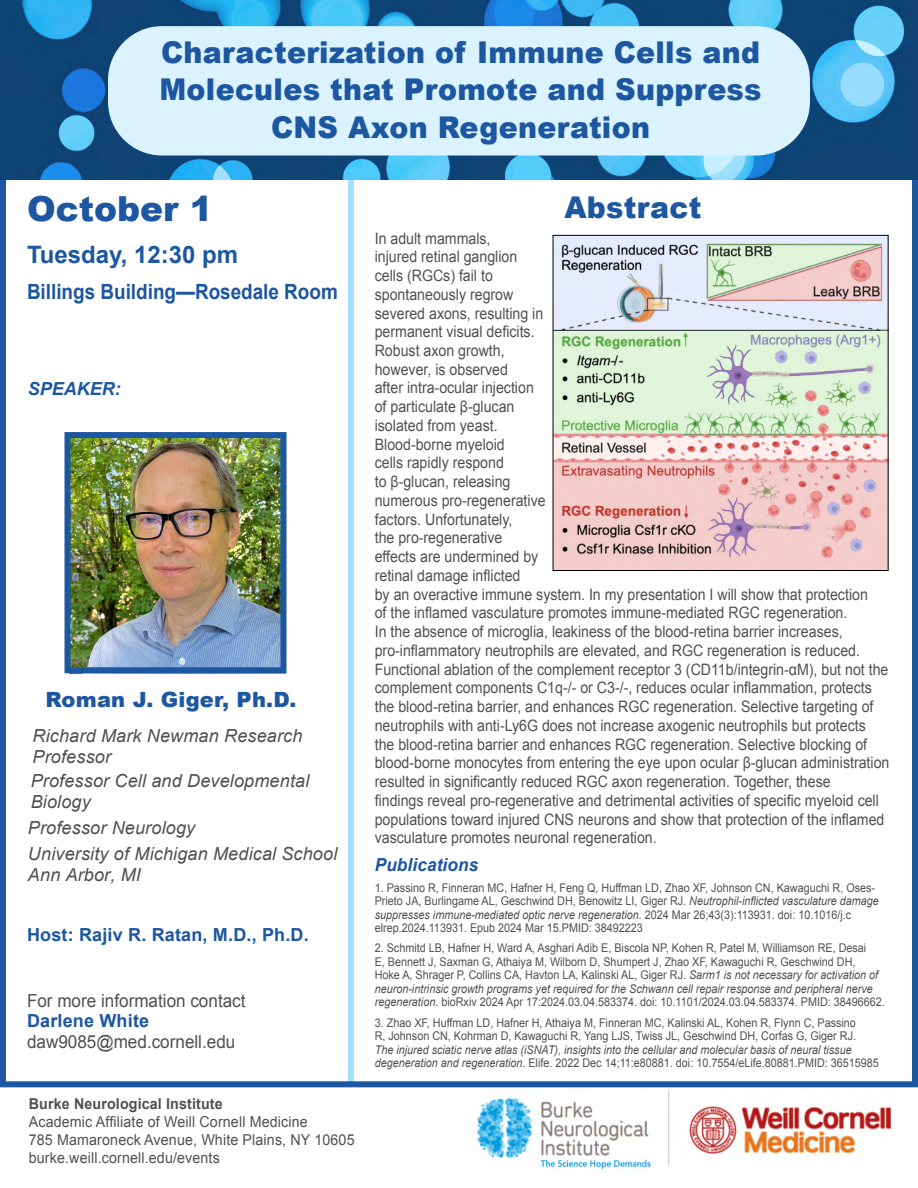
<style>
.page{position:relative;width:918px;height:1188px;background:#fff}
.page>*{position:absolute;margin:0;border:0;box-sizing:border-box;transform-origin:0 0}
.t1{font:900 34.5px "Arial";color:#1d56a1}
.t2{font:900 30px/37.5px "Arial";letter-spacing:.01em;color:#1d56a1;text-align:center;scale:.95 1}
.t3{font:700 24px "Arial";color:#1d56a1}
.t4{font:700 21px "Arial";color:#1d56a1;scale:.9 1}
.t5{font:900 21px "Arial";letter-spacing:.01em;color:#1d56a1}
.t6{font:italic 18px/21px "Arial";letter-spacing:.01em;color:#505050}
.t7{font:18px "Arial";color:#505050;scale:.95 1}
.t8{font:700 18px "Arial";letter-spacing:.01em;color:#1d56a1}
.t9{font:italic 700 18px "Arial";letter-spacing:.01em;color:#1d56a1;scale:.95 1}
.t10{font:700 18px "Arial";letter-spacing:.01em;color:#1d56a1}
.t11{font:italic 18px "Arial";letter-spacing:.01em;color:#505050}
.t12{font:italic 700 18px "Arial";letter-spacing:.01em;color:#1d56a1}
.t13{font:15.75px/18.8px "Arial";color:#505050;scale:.9 1}
.t14{font:15px/18px "Arial";letter-spacing:.01em;color:#505050;scale:.95 1}
.t15{font:700 15px "Arial";letter-spacing:.01em;color:#505050;scale:.95 1}
.t16{font:12px/13.5px "Arial";color:#505050;scale:.9 1}
.t17{font:italic 12px/13.5px "Arial";color:#505050;scale:.9 1}
.s1{font-style:italic}
.s2{font-style:normal}
</style>
<div class="page">
<div style="left:348px;top:175px;width:6px;height:907px;background:#a2e0fe"></div>
<div style="left:0;top:168px;width:918px;height:919px;border:6px solid #1d56a1"></div>
<img style="left:0;top:0;width:918px;height:179px">
<div style="left:108px;top:26px;width:702px;height:130px;background:#daf3fe;border-radius:54px"></div>
<img style="left:473px;top:1090px;width:419px;height:80px">
<img style="left:69px;top:439px;width:216px;height:235px">
<div style="left:64px;top:432px;width:222px;height:241px;border:6px solid #1d56a1"></div>
<img style="left:555px;top:237px;width:331px;height:332px">
<div style="left:553px;top:235px;width:335px;height:336px;border:1px solid #000"></div>
<h2 class="t2" style="left:159px;top:32px;width:635px">Characterization of Immune Cells and<br>Molecules that Promote and Suppress<br>CNS Axon Regeneration</h2>
<h1 class="t1" style="left:27px;top:184px;width:187px">October 1</h1>
<h3 class="t3" style="left:27px;top:239px;width:213px">Tuesday, 12:30 pm</h3>
<h3 class="t4" style="left:27px;top:278px;width:347px">Billings Building—Rosedale Room</h3>
<p class="t12" style="left:28px;top:377px;width:95px">SPEAKER:</p>
<h3 class="t5" style="left:46px;top:684px;width:252px">Roman J. Giger, Ph.D.</h3>
<p class="t6" style="left:33px;top:725px;width:271px">Richard Mark Newman Research<br>Professor</p>
<p class="t6" style="left:31px;top:770px;width:280px">Professor Cell and Developmental<br>Biology</p>
<p class="t6" style="left:28px;top:815px;width:311px;line-height:25.8px">Professor Neurology<br>University of Michigan Medical School</p>
<p class="t11" style="left:28px;top:863px;width:114px">Ann Arbor, MI</p>
<p class="t8" style="left:27px;top:922px;width:283px">Host: Rajiv R. Ratan, M.D., Ph.D.</p>
<p class="t7" style="left:27px;top:989px;width:232px">For more information contact</p>
<p class="t10" style="left:27px;top:1009px;width:124px">Darlene White</p>
<p class="t7" style="left:27px;top:1030px;width:221px">daw9085@med.cornell.edu</p>
<p class="t15" style="left:29px;top:1093px;width:206px">Burke Neurological Institute</p>
<p class="t14" style="left:29px;top:1113px;width:344px">Academic Affiliate of Weill Cornell Medicine<br>785 Mamaroneck Avenue, White Plains, NY 10605 burke.weill.cornell.edu/events</p>
<h2 class="t2" style="left:564px;top:188px;width:146px">Abstract</h2>
<p class="t13" style="left:375px;top:229px;width:573px">In adult mammals,<br>injured retinal ganglion<br>cells (RGCs) fail to<br>spontaneously regrow<br>severed axons, resulting in<br>permanent visual deficits.<br>Robust axon growth,<br>however, is observed<br>after intra-ocular injection<br>of particulate β-glucan<br>isolated from yeast.<br>Blood-borne myeloid<br>cells rapidly respond<br>to β-glucan, releasing<br>numerous pro-regenerative<br>factors. Unfortunately,<br>the pro-regenerative<br>effects are undermined by<br>retinal damage inflicted<br>by an overactive immune system. In my presentation I will show that protection<br>of the inflamed vasculature promotes immune-mediated RGC regeneration.<br>In the absence of microglia, leakiness of the blood-retina barrier increases, pro-inflammatory neutrophils are elevated, and RGC regeneration is reduced.<br>Functional ablation of the complement receptor 3 (CD11b/integrin-αM), but not the complement components C1q-/- or C3-/-, reduces ocular inflammation, protects the blood-retina barrier, and enhances RGC regeneration. Selective targeting of neutrophils with anti-Ly6G does not increase axogenic neutrophils but protects the blood-retina barrier and enhances RGC regeneration. Selective blocking of blood-borne monocytes from entering the eye upon ocular β-glucan administration resulted in significantly reduced RGC axon regeneration. Together, these<br>findings reveal pro-regenerative and detrimental activities of specific myeloid cell populations toward injured CNS neurons and show that protection of the inflamed vasculature promotes neuronal regeneration.</p>
<p class="t9" style="left:375px;top:853px;width:111px">Publications</p>
<p class="t16" style="left:375px;top:881px;width:562px">1. Passino R, Finneran MC, Hafner H, Feng Q, Huffman LD, Zhao XF, Johnson CN, Kawaguchi R, Oses-Prieto JA, Burlingame AL, Geschwind DH, Benowitz LI, Giger RJ. <span class="s1">Neutrophil-inflicted vasculature damage suppresses immune-mediated optic nerve regeneration.</span> 2024 Mar 26;43(3):113931. doi: 10.1016/j.c elrep.2024.113931. Epub 2024 Mar 15.PMID: 38492223</p>
<p class="t16" style="left:375px;top:941px;width:568px">2. Schmitd LB, Hafner H, Ward A, Asghari Adib E, Biscola NP, Kohen R, Patel M, Williamson RE, Desai<br>E, Bennett J, Saxman G, Athaiya M, Wilborn D, Shumpert J, Zhao XF, Kawaguchi R, Geschwind DH,<br>Hoke A, Shrager P, Collins CA, Havton LA, Kalinski AL, Giger RJ. <span class="s1">Sarm1 is not necessary for activation of neuron-intrinsic growth programs yet required for the Schwann cell repair response and peripheral nerve regeneration.</span> bioRxiv 2024 Apr 17:2024.03.04.583374. doi: 10.1101/2024.03.04.583374. PMID: 38496662.</p>
<p class="t16" style="left:375px;top:1016px;width:536px">3. Zhao XF, Huffman LD, Hafner H, Athaiya M, Finneran MC, Kalinski AL, Kohen R, Flynn C, Passino<br>R, Johnson CN, Kohrman D, Kawaguchi R, Yang LJS, Twiss JL, Geschwind DH, Corfas G, Giger RJ.</p>
<p class="t17" style="left:375px;top:1043px;width:562px">The injured sciatic nerve atlas (iSNAT), insights into the cellular and molecular basis of neural tissue degeneration and regeneration. <span class="s2">Elife. 2022 Dec 14;11:e80881. doi: 10.7554/eLife.80881.PMID: 36515985</span></p>
</div>
